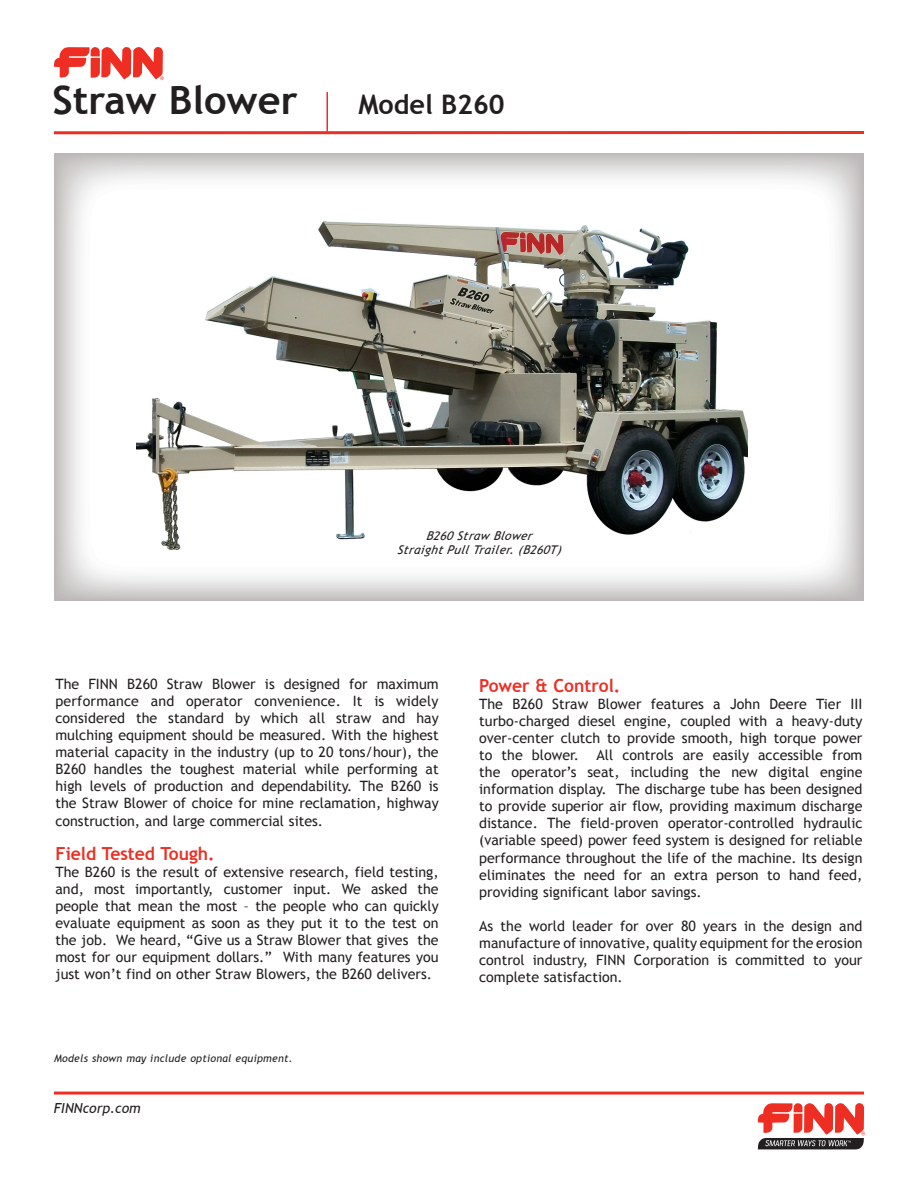
<style>
.page{position:relative;width:918px;height:1188px;background:#fff}
.page>*{position:absolute;margin:0;border:0;box-sizing:border-box;transform-origin:0 0}
.t1{font:700 39px "Trebuchet MS";color:#231f20}
.t2{font:700 27px "Trebuchet MS";color:#231f20}
.Copy{font:700 18px "Trebuchet MS";color:#ee2e22}
.Copy-2{font:14.25px/17.1px "Trebuchet MS";color:#231f20;text-align:justify}
.t3{font:italic 13.8px "Trebuchet MS";color:#231f20}
.t4{font:italic 12px "Trebuchet MS";color:#231f20}
.t5{font:italic 10.5px "Trebuchet MS";letter-spacing:.025em;color:#231f20}
</style>
<div class="page">
<img style="left:54px;top:153px;width:810px;height:448px">
<hr style="left:54px;top:1092px;width:810px;height:3px;background:#ee2e22">
<svg style="left:758px;top:1103px;width:107px;height:46px"></svg>
<hr style="left:326px;top:92px;width:2px;height:40px;background:#ee2e22">
<svg style="left:54px;top:47px;width:110px;height:33px"></svg>
<hr style="left:54px;top:131px;width:810px;height:3px;background:#ee2e22">
<img style="left:136px;top:214px;width:611px;height:344px">
<p class="t1" style="left:53px;top:76px;width:247px">Straw Blower</p>
<p class="t2" style="left:359px;top:88px;width:148px">Model B260</p>
<p class="t4" style="left:426px;top:528px;width:110px">B260 Straw Blower</p>
<p class="t4" style="left:397px;top:543px;width:168px">Straight Pull Trailer. (B260T)</p>
<p class="Copy-2" style="left:56px;top:675px;width:385px">The FINN B260 Straw Blower is designed for maximum performance and operator convenience. It is widely considered the standard by which all straw and hay mulching equipment should be measured. With the highest material capacity in the industry (up to 20 tons/hour), the B260 handles the toughest material while performing at high levels of production and dependability. The B260 is the Straw Blower of choice for mine reclamation, highway construction, and large commercial sites.</p>
<p class="Copy" style="left:56px;top:842px;width:161px">Field Tested Tough.</p>
<p class="Copy-2" style="left:56px;top:863px;width:385px">The B260 is the result of extensive research, field testing, and, most importantly, customer input. We asked the people that mean the most – the people who can quickly evaluate equipment as soon as they put it to the test on the job. We heard, “Give us a Straw Blower that gives the most for our equipment dollars.” With many features you just won’t find on other Straw Blowers, the B260 delivers.</p>
<p class="t5" style="left:54px;top:1052px;width:240px">Models shown may include optional equipment.</p>
<p class="t3" style="left:54px;top:1100px;width:88px">FINNcorp.com</p>
<p class="Copy" style="left:479px;top:674px;width:143px">Power &amp; Control.</p>
<p class="Copy-2" style="left:479px;top:695px;width:385px">The B260 Straw Blower features a John Deere Tier III turbo-charged diesel engine, coupled with a heavy-duty over-center clutch to provide smooth, high torque power to the blower. All controls are easily accessible from the operator’s seat, including the new digital engine information display. The discharge tube has been designed to provide superior air flow, providing maximum discharge distance. The field-proven operator-controlled hydraulic (variable speed) power feed system is designed for reliable performance throughout the life of the machine. Its design eliminates the need for an extra person to hand feed, providing significant labor savings.</p>
<p class="Copy-2" style="left:479px;top:918px;width:385px">As the world leader for over 80 years in the design and manufacture of innovative, quality equipment for the erosion control industry, FINN Corporation is committed to your complete satisfaction.</p>
</div>
